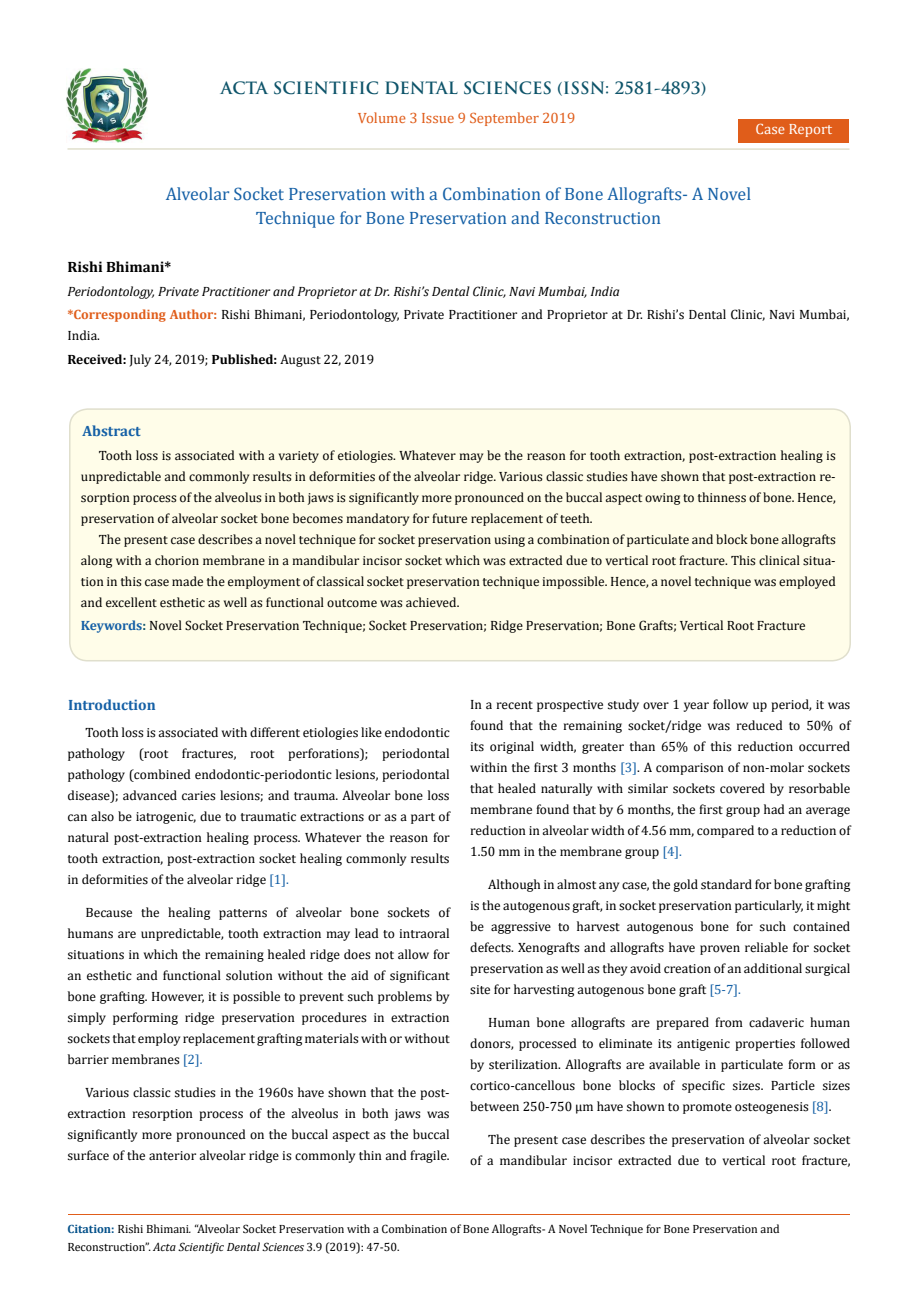
<style>
.page{position:relative;width:917px;height:1314px;background:#fff}
.page>*{position:absolute;margin:0;border:0;box-sizing:border-box;transform-origin:0 0}
.t1{font:18px/24px "Cambria";color:#1560a6;text-align:center}
.t2{font:700 16.5px "Trajan Pro";color:#0e546a}
.t3{font:15px "Cambria";color:#e05d1a}
.t4{font:700 15px "Cambria";color:#1560a6}
.t5{font:700 15px "Cambria";color:#000}
.t6{font:15px "Cambria";color:#fff}
.t7{font:13.5px/21px "Cambria";color:#000;text-align:justify}
.t8{font:12px/18px "Cambria";color:#000}
.s1{font-style:italic}
.s2{font-weight:700;color:#e05d1a}
.s3{font-weight:700}
.s4{font-weight:700;color:#1560a6}
.s5{font-weight:700;color:#0e546a}
.s6{color:#1560a6}
.s7{font-weight:700;color:#035089}
</style>
<div class="page">
<img style="left:67px;top:68px;width:80px;height:74px">
<div style="left:738px;top:119px;width:111px;height:23px;background:#e05d1a"></div>
<div style="left:70px;top:409px;width:780px;height:252px;background:#fffde9;border-radius:18px"></div>
<div style="left:69px;top:408px;width:782px;height:254px;border:2px solid #e0dfcd;border-radius:18px"></div>
<hr style="left:67px;top:148px;width:782px;height:2px;background:#e0dfcd">
<hr style="left:68px;top:1215px;width:782px;height:1px;background:#e05d1a">
<p class="t2" style="left:221px;top:77px;width:487px">ACTA SCIENTIFIC DENTAL SCIENCES (ISSN: 2581-4893)</p>
<p class="t3" style="left:358px;top:109px;width:219px">Volume 3 Issue 9 September 2019</p>
<p class="t6" style="left:755px;top:120px;width:78px">Case Report</p>
<h1 class="t1" style="left:166px;top:181px;width:587px">Alveolar Socket Preservation with a Combination of Bone Allografts- A Novel<br>Technique for Bone Preservation and Reconstruction</h1>
<p class="t5" style="left:67px;top:256px;width:105px">Rishi Bhimani*</p>
<p class="t7" style="left:67px;top:279px;width:783px;line-height:23.5px"><span class="s1">Periodontology, Private Practitioner and Proprietor at Dr. Rishi’s Dental Clinic, Navi Mumbai, India<br></span><span class="s2">*Corresponding Author:</span> Rishi Bhimani, Periodontology, Private Practitioner and Proprietor at Dr. Rishi’s Dental Clinic, Navi Mumbai,</p>
<p class="t7" style="left:67px;top:325px;width:34px">India.</p>
<p class="t7" style="left:67px;top:349px;width:308px"><span class="s3">Received:</span> July 24, 2019; <span class="s3">Published:</span> August 22, 2019</p>
<p class="t4" style="left:82px;top:420px;width:60px">Abstract</p>
<p class="t7" style="left:81px;top:445px;width:756px;text-indent:18px">Tooth loss is associated with a variety of etiologies. Whatever may be the reason for tooth extraction, post-extraction healing is unpredictable and commonly results in deformities of the alveolar ridge. Various classic studies have shown that post-extraction re&shy;sorption process of the alveolus in both jaws is significantly more pronounced on the buccal aspect owing to thinness of bone. Hence, preservation of alveolar socket bone becomes mandatory for future replacement of teeth.</p>
<p class="t7" style="left:81px;top:529px;width:756px;text-indent:18px">The present case describes a novel technique for socket preservation using a combination of particulate and block bone allografts along with a chorion membrane in a mandibular incisor socket which was extracted due to vertical root fracture. This clinical situa&shy;tion in this case made the employment of classical socket preservation technique impossible. Hence, a novel technique was employed and excellent esthetic as well as functional outcome was achieved.</p>
<p class="t7" style="left:81px;top:615px;width:726px"><span class="s4">Keywords</span><span class="s5">:</span> Novel Socket Preservation Technique; Socket Preservation; Ridge Preservation; Bone Grafts; Vertical Root Fracture</p>
<p class="t4" style="left:68px;top:694px;width:89px">Introduction</p>
<p class="t7" style="left:67px;top:722px;width:384px;text-indent:18px">Tooth loss is associated with different etiologies like endodontic pathology (root fractures, root perforations); periodontal pathology (combined endodontic-periodontic lesions, periodontal disease); advanced caries lesions; and trauma. Alveolar bone loss can also be iatrogenic, due to traumatic extractions or as a part of natural post-extraction healing process. Whatever the reason for tooth extraction, post-extraction socket healing commonly results in deformities of the alveolar ridge <span class="s6">[1].</span></p>
<p class="t7" style="left:67px;top:902px;width:384px;text-indent:18px">Because the healing patterns of alveolar bone sockets of humans are unpredictable, tooth extraction may lead to intraoral situations in which the remaining healed ridge does not allow for an esthetic and functional solution without the aid of significant bone grafting. However, it is possible to prevent such problems by simply performing ridge preservation procedures in extraction sockets that employ replacement grafting materials with or without barrier membranes <span class="s6">[2].</span></p>
<p class="t7" style="left:67px;top:1082px;width:384px;text-indent:18px">Various classic studies in the 1960s have shown that the post&shy;extraction resorption process of the alveolus in both jaws was significantly more pronounced on the buccal aspect as the buccal surface of the anterior alveolar ridge is commonly thin and fragile.</p>
<p class="t7" style="left:470px;top:694px;width:382px">In a recent prospective study over 1 year follow up period, it was found that the remaining socket/ridge was reduced to 50% of its original width, greater than 65% of this reduction occurred within the first 3 months <span class="s6">[3]</span>. A comparison of non-molar sockets that healed naturally with similar sockets covered by resorbable membrane found that by 6 months, the first group had an average reduction in alveolar width of 4.56 mm, compared to a reduction of 1.50 mm in the membrane group <span class="s6">[4].</span></p>
<p class="t7" style="left:470px;top:874px;width:382px;text-indent:18px">Although in almost any case, the gold standard for bone grafting is the autogenous graft, in socket preservation particularly, it might be aggressive to harvest autogenous bone for such contained defects. Xenografts and allografts have proven reliable for socket preservation as well as they avoid creation of an additional surgical site for harvesting autogenous bone graft <span class="s6">[5-7].</span></p>
<p class="t7" style="left:470px;top:1012px;width:382px;text-indent:18px">Human bone allografts are prepared from cadaveric human donors, processed to eliminate its antigenic properties followed by sterilization. Allografts are available in particulate form or as cortico-cancellous bone blocks of specific sizes. Particle sizes between 250-750 µm have shown to promote osteogenesis <span class="s6">[8]</span>.</p>
<p class="t7" style="left:470px;top:1129px;width:382px;text-align:right">The present case describes the preservation of alveolar socket<br>of a mandibular incisor extracted due to vertical root fracture,</p>
<p class="t8" style="left:67px;top:1220px;width:713px"><span class="s7">Citation:</span> Rishi Bhimani<span class="s1">.</span> “Alveolar Socket Preservation with a Combination of Bone Allografts- A Novel Technique for Bone Preservation and<br>Reconstruction”. <span class="s1">Acta Scientific Dental Sciences</span> 3.9 (2019): 47-50.</p>
</div>
